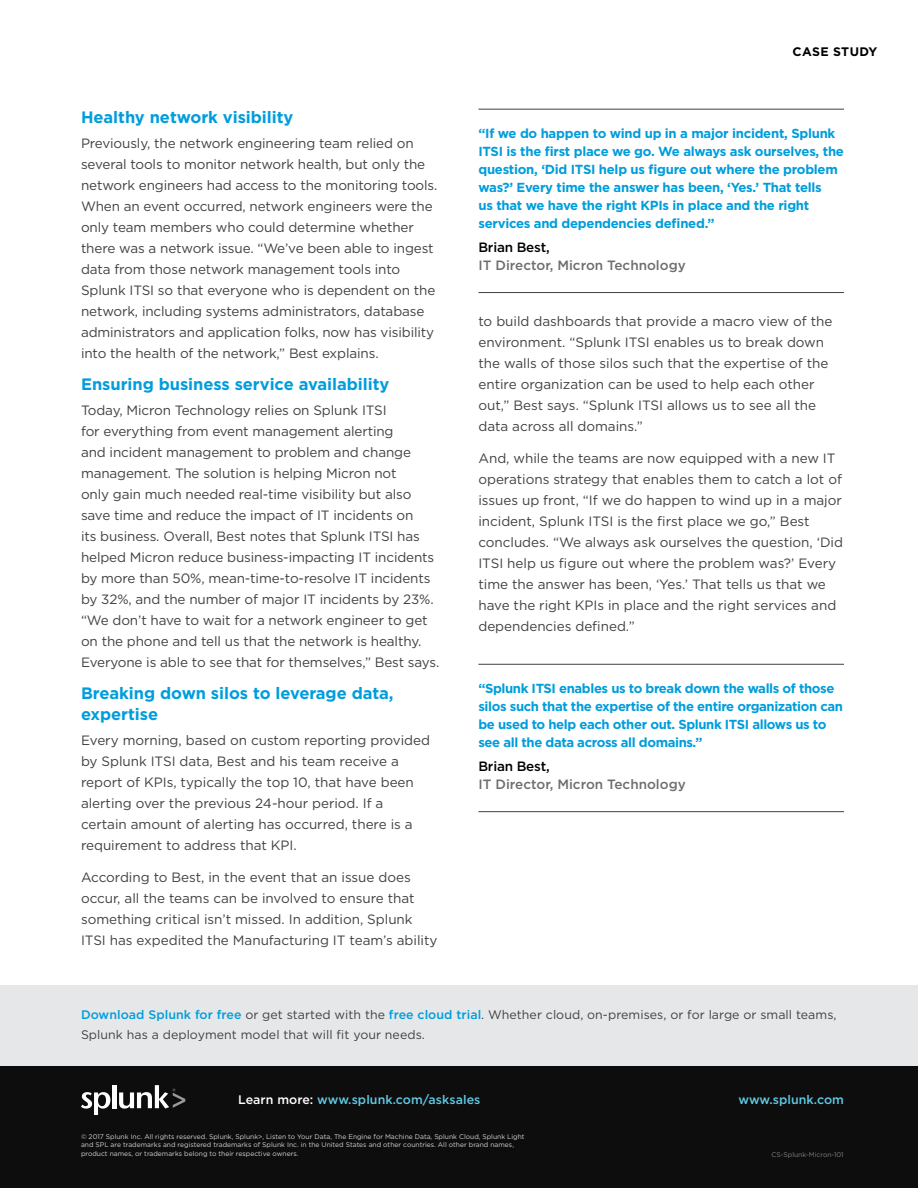
<style>
.page{position:relative;width:918px;height:1188px;background:#fff}
.page>*{position:absolute;margin:0;border:0;box-sizing:border-box;transform-origin:0 0}
.Blue_Subheads{font:700 16.5px/21px "Gotham";letter-spacing:-.005em;color:#009ddc}
.Body_Text{font:700 16.5px "Gotham";letter-spacing:-.005em;color:#009ddc}
.Body_Text-2{font:13.5px/21px "Gotham";letter-spacing:-.01em;color:#414042}
.Quote_Job_Title{font:500 13.5px/18px "Gotham";color:#6d6e71}
.Quote__Small{font:700 13.2px/18px "Gotham";letter-spacing:-.03em;color:#009ddc}
.Learn_more{font:500 12.45px "Gotham";letter-spacing:.005em;color:#61cae5}
.Download_box_body_te{font:500 12.45px "Gotham";letter-spacing:.005em;color:#61cae5}
.Download_box_body_te-2{font:12.3px/19.5px "Gotham";letter-spacing:.005em;color:#414042}
.t1{font:700 12.3px "Gotham";letter-spacing:.03em;color:#000}
.Copyright{font:6.75px/8.7px "Gotham";color:#d1d3d4}
.Filename{font:6.75px "Gotham";color:#808285}
.s1{color:#000}
.s2{font-weight:500;font-size:12.45px;color:#009ddc}
.s3{color:#fff}
</style>
<div class="page">
<div style="left:0;top:986px;width:918px;height:82px;background:#e6e7e8"></div>
<div style="left:0;top:1066px;width:918px;height:122px;background:#0d0d0d"></div>
<svg style="left:81px;top:1092px;width:29px;height:22px"></svg>
<hr style="left:112px;top:1085px;width:4px;height:23px;background:#fff">
<svg style="left:119px;top:1085px;width:66px;height:24px"></svg>
<hr style="left:478px;top:109px;width:366px;height:1px;background:#414042">
<hr style="left:478px;top:292px;width:366px;height:1px;background:#414042">
<hr style="left:478px;top:664px;width:366px;height:1px;background:#414042">
<hr style="left:478px;top:811px;width:366px;height:1px;background:#414042">
<p class="Body_Text" style="left:81px;top:106px;width:214px">Healthy network visibility</p>
<p class="Body_Text-2" style="left:81px;top:133px;width:358px">Previously, the network engineering team relied on several tools to monitor network health, but only the network engineers had access to the monitoring tools.<br>When an event occurred, network engineers were the only team members who could determine whether there was a network issue. “We’ve been able to ingest data from those network management tools into Splunk ITSI so that everyone who is dependent on the network, including systems administrators, database administrators and application folks, now has visibility into the health of the network,” Best explains.</p>
<p class="Blue_Subheads" style="left:81px;top:373px;width:310px">Ensuring business service availability</p>
<p class="Body_Text-2" style="left:81px;top:400px;width:360px">Today, Micron Technology relies on Splunk ITSI<br>for everything from event management alerting<br>and incident management to problem and change management. The solution is helping Micron not<br>only gain much needed real-time visibility but also save time and reduce the impact of IT incidents on<br>its business. Overall, Best notes that Splunk ITSI has helped Micron reduce business-impacting IT incidents by more than 50%, mean-time-to-resolve IT incidents by 32%, and the number of major IT incidents by 23%. “We don’t have to wait for a network engineer to get on the phone and tell us that the network is healthy.<br>Everyone is able to see that for themselves,” Best says.</p>
<p class="Blue_Subheads" style="left:81px;top:683px;width:314px">Breaking down silos to leverage data, expertise</p>
<p class="Body_Text-2" style="left:81px;top:730px;width:351px">Every morning, based on custom reporting provided by Splunk ITSI data, Best and his team receive a report of KPIs, typically the top 10, that have been alerting over the previous 24-hour period. If a certain amount of alerting has occurred, there is a requirement to address that KPI.</p>
<p class="Body_Text-2" style="left:81px;top:867px;width:358px">According to Best, in the event that an issue does occur, all the teams can be involved to ensure that something critical isn’t missed. In addition, Splunk ITSI has expedited the Manufacturing IT team’s ability</p>
<p class="t1" style="left:793px;top:43px;width:86px">CASE STUDY</p>
<p class="Quote__Small" style="left:478px;top:124px;width:367px">“If we do happen to wind up in a major incident, Splunk ITSI is the first place we go. We always ask ourselves, the question, ‘Did ITSI help us figure out where the problem was?’ Every time the answer has been, ‘Yes.’ That tells<br>us that we have the right KPIs in place and the right services and dependencies defined.”</p>
<p class="Quote_Job_Title" style="left:478px;top:238px;width:209px"><span class="s1">Brian Best,<br></span>IT Director, Micron Technology</p>
<p class="Body_Text-2" style="left:478px;top:311px;width:356px">to build dashboards that provide a macro view of the environment. “Splunk ITSI enables us to break down the walls of those silos such that the expertise of the entire organization can be used to help each other out,” Best says. “Splunk ITSI allows us to see all the data across all domains.”</p>
<p class="Body_Text-2" style="left:478px;top:448px;width:366px">And, while the teams are now equipped with a new IT operations strategy that enables them to catch a lot of issues up front, “If we do happen to wind up in a major incident, Splunk ITSI is the first place we go,” Best concludes. “We always ask ourselves the question, ‘Did ITSI help us figure out where the problem was?’ Every time the answer has been, ‘Yes.’ That tells us that we have the right KPIs in place and the right services and dependencies defined.”</p>
<p class="Quote__Small" style="left:478px;top:679px;width:366px">“Splunk ITSI enables us to break down the walls of those silos such that the expertise of the entire organization can be used to help each other out. Splunk ITSI allows us to see all the data across all domains.”</p>
<p class="Quote_Job_Title" style="left:478px;top:758px;width:209px"><span class="s1">Brian Best,<br></span>IT Director, Micron Technology</p>
<p class="Download_box_body_te-2" style="left:81px;top:1005px;width:757px"><span class="s2">Download Splunk for free</span> or get started with the <span class="s2">free cloud trial</span>. Whether cloud, on-premises, or for large or small teams,<br>Splunk has a deployment model that will fit your needs.</p>
<p class="Learn_more" style="left:238px;top:1091px;width:244px"><span class="s3">Learn more:</span> www.splunk.com/asksales</p>
<p class="Download_box_body_te" style="left:738px;top:1091px;width:107px">www.splunk.com</p>
<p class="Copyright" style="left:81px;top:1132px;width:445px">© 2017 Splunk Inc. All rights reserved. Splunk, Splunk&gt;, Listen to Your Data, The Engine for Machine Data, Splunk Cloud, Splunk Light and SPL are trademarks and registered trademarks of Splunk Inc. in the United States and other countries. All other brand names, product names, or trademarks belong to their respective owners.</p>
<p class="Filename" style="left:772px;top:1150px;width:74px">CS-Splunk-Micron-101</p>
</div>
